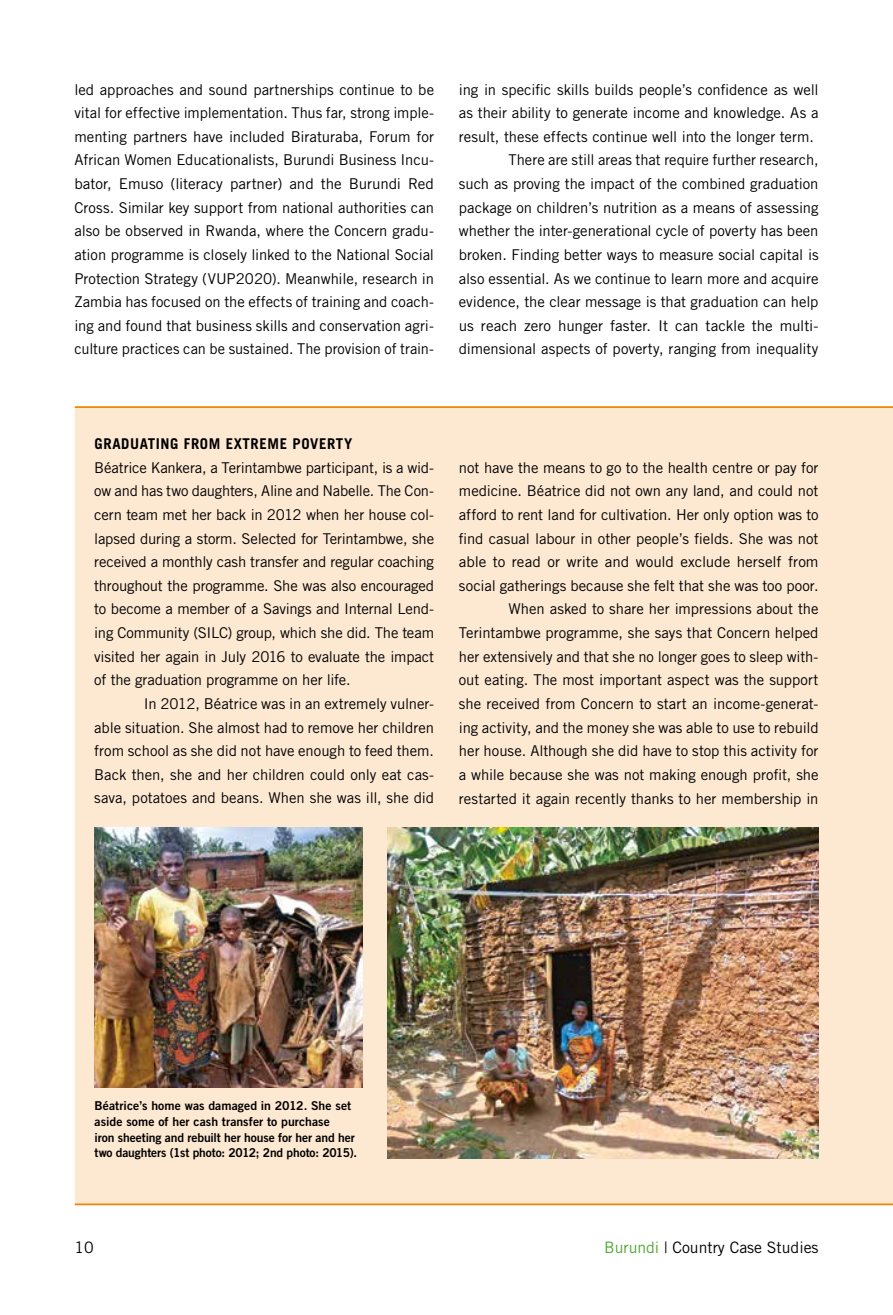
<style>
.page{position:relative;width:893px;height:1315px;background:#fff}
.page>*{position:absolute;margin:0;border:0;box-sizing:border-box;transform-origin:0 0}
.t1{font:15.75px "Trade Gothic LT Std";color:#000}
.t2{font:14.88px/23.6px "Trade Gothic LT Std";color:#000;text-align:justify}
.t3{font:700 14.88px "Trade Gothic LT Std";letter-spacing:.04em;color:#000}
.t4{font:12.25px/15.8px "Trade Gothic LT Std Bd 2";letter-spacing:-.005em;color:#000}
.s1{color:#4fa830}
</style>
<div class="page">
<div style="left:75px;top:408px;width:818px;height:795px;background:#fde8d2"></div>
<hr style="left:75px;top:406px;width:818px;height:2px;background:#eb8800">
<hr style="left:75px;top:1203px;width:818px;height:2px;background:#eb8800">
<img style="left:95px;top:827px;width:268px;height:260px">
<img style="left:388px;top:827px;width:431px;height:331px">
<p class="t2" style="left:74px;top:77px;width:361px">led approaches and sound partnerships continue to be vital for effective implementation. Thus far, strong imple&shy;menting partners have included Biraturaba, Forum for African Women Educationalists, Burundi Business Incu&shy;bator, Emuso (literacy partner) and the Burundi Red Cross. Similar key support from national authorities can also be observed in Rwanda, where the Concern gradu&shy;ation programme is closely linked to the National Social Protection Strategy (VUP2020). Meanwhile, research in Zambia has focused on the effects of training and coach&shy;ing and found that business skills and conservation agri&shy;culture practices can be sustained. The provision of train-</p>
<p class="t2" style="left:459px;top:77px;width:361px">ing in specific skills builds people’s confidence as well</p>
<p class="t2" style="left:459px;top:101px;width:361px">as their ability to generate income and knowledge. As a</p>
<p class="t2" style="left:459px;top:124px;width:356px">result, these effects continue well into the longer term.</p>
<p class="t2" style="left:508px;top:148px;width:311px">There are still areas that require further research,</p>
<p class="t2" style="left:459px;top:172px;width:361px">such as proving the impact of the combined graduation</p>
<p class="t2" style="left:459px;top:195px;width:361px">package on children’s nutrition as a means of assessing</p>
<p class="t2" style="left:459px;top:219px;width:361px">whether the inter-generational cycle of poverty has been</p>
<p class="t2" style="left:459px;top:243px;width:361px">broken. Finding better ways to measure social capital is</p>
<p class="t2" style="left:459px;top:266px;width:361px">also essential. As we continue to learn more and acquire</p>
<p class="t2" style="left:459px;top:290px;width:361px">evidence, the clear message is that graduation can help</p>
<p class="t2" style="left:459px;top:313px;width:361px">us reach zero hunger faster. It can tackle the multi-</p>
<p class="t2" style="left:459px;top:337px;width:361px">dimensional aspects of poverty, ranging from inequality</p>
<p class="t3" style="left:95px;top:434px;width:259px">GRADUATING FROM EXTREME POVERTY</p>
<p class="t2" style="left:94px;top:455px;width:341px">Béatrice Kankera, a Terintambwe participant, is a wid&shy;ow and has two daughters, Aline and Nabelle. The Con&shy;cern team met her back in 2012 when her house col&shy;lapsed during a storm. Selected for Terintambwe, she received a monthly cash transfer and regular coaching throughout the programme. She was also encouraged to become a member of a Savings and Internal Lend&shy;ing Community (SILC) group, which she did. The team visited her again in July 2016 to evaluate the impact of the graduation programme on her life.</p>
<p class="t2" style="left:94px;top:691px;width:341px;text-indent:50px">In 2012, Béatrice was in an extremely vulner&shy;able situation. She almost had to remove her children from school as she did not have enough to feed them.<br>Back then, she and her children could only eat cas&shy;sava, potatoes and beans. When she was ill, she did</p>
<p class="t2" style="left:459px;top:455px;width:361px;text-align:right">not have the means to go to the health centre or pay for medicine. Béatrice did not own any land, and could not afford to rent land for cultivation. Her only option was to find casual labour in other people’s fields. She was not able to read or write and would exclude herself from social gatherings because she felt that she was too poor.<br>When asked to share her impressions about the Terintambwe programme, she says that Concern helped her extensively and that she no longer goes to sleep with&shy;out eating. The most important aspect was the support she received from Concern to start an income-generat&shy;ing activity, and the money she was able to use to rebuild her house. Although she did have to stop this activity for a while because she was not making enough profit, she restarted it again recently thanks to her membership in</p>
<p class="t4" style="left:95px;top:1097px;width:264px">Béatrice’s home was damaged in 2012. She set aside some of her cash transfer to purchase<br>iron sheeting and rebuilt her house for her and her two daughters (1st photo: 2012; 2nd photo: 2015).</p>
<p class="t1" style="left:74px;top:1237px;width:21px">10</p>
<p class="t1" style="left:604px;top:1237px;width:216px"><span class="s1">Burundi</span> | Country Case Studies</p>
</div>
